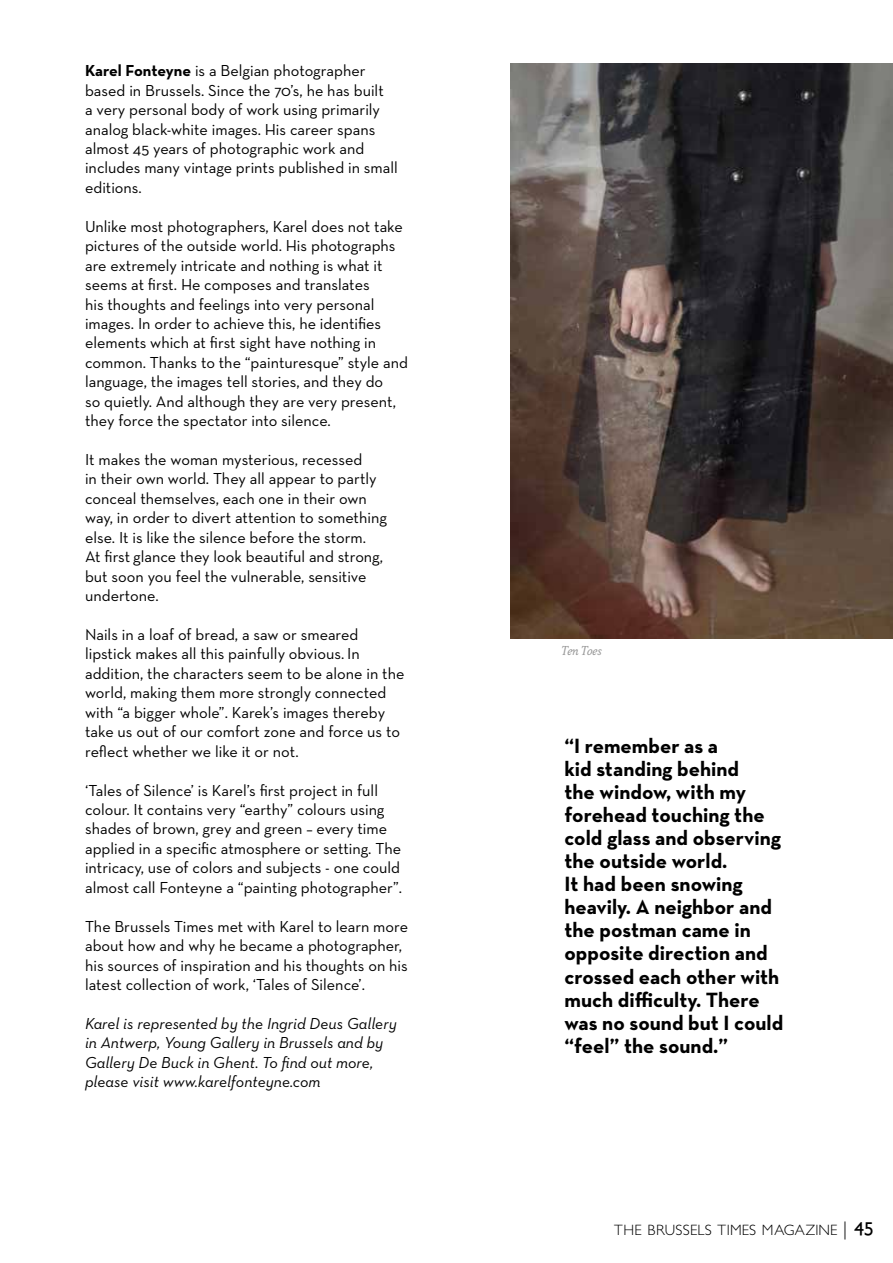
<style>
.page{position:relative;width:893px;height:1263px;background:#fff}
.page>*{position:absolute;margin:0;border:0;box-sizing:border-box;transform-origin:0 0}
.t1{font:700 21px/23.1px "Neutra Text";color:#000}
.t2{font:16.2px/19.5px "Neutra Text";color:#000}
.t3{font:italic 16.2px/19.5px "Neutra Text";color:#000}
.t4{font:300 15px "Petita";letter-spacing:.015em;color:#000}
.t5{font:italic 15px "Atma Serif TF";letter-spacing:-.01em;color:#989898}
.s1{font-weight:700}
.s2{font-size:18px}
.s3{font-weight:700;font-size:18px}
</style>
<div class="page">
<img style="left:510px;top:64px;width:383px;height:574px">
<p class="t2" style="left:85px;top:61px;width:314px"><span class="s1">Karel Fonteyne</span> is a Belgian photographer based in Brussels. Since the 70’s, he has built<br>a very personal body of work using primarily analog black-white images. His career spans almost 45 years of photographic work and includes many vintage prints published in small editions.</p>
<p class="t2" style="left:85px;top:216px;width:324px">Unlike most photographers, Karel does not take pictures of the outside world. His photographs are extremely intricate and nothing is what it seems at first. He composes and translates<br>his thoughts and feelings into very personal images. In order to achieve this, he identifies elements which at first sight have nothing in common. Thanks to the “painturesque” style and language, the images tell stories, and they do<br>so quietly. And although they are very present, they force the spectator into silence.</p>
<p class="t2" style="left:85px;top:449px;width:303px">It makes the woman mysterious, recessed<br>in their own world. They all appear to partly conceal themselves, each one in their own way, in order to divert attention to something else. It is like the silence before the storm.<br>At first glance they look beautiful and strong, but soon you feel the vulnerable, sensitive undertone.</p>
<p class="t2" style="left:85px;top:624px;width:321px">Nails in a loaf of bread, a saw or smeared lipstick makes all this painfully obvious. In addition, the characters seem to be alone in the world, making them more strongly connected with “a bigger whole”. Karek’s images thereby take us out of our comfort zone and force us to reflect whether we like it or not.</p>
<p class="t2" style="left:85px;top:780px;width:319px">‘Tales of Silence’ is Karel’s first project in full colour. It contains very “earthy” colours using shades of brown, grey and green – every time applied in a specific atmosphere or setting. The intricacy, use of colors and subjects - one could almost call Fonteyne a “painting photographer”.</p>
<p class="t2" style="left:85px;top:916px;width:325px">The Brussels Times met with Karel to learn more about how and why he became a photographer, his sources of inspiration and his thoughts on his latest collection of work, ‘Tales of Silence’.</p>
<p class="t3" style="left:85px;top:1013px;width:313px">Karel is represented by the Ingrid Deus Gallery in Antwerp, Young Gallery in Brussels and by Gallery De Buck in Ghent. To find out more, please visit www.karelfonteyne.com</p>
<p class="t5" style="left:561px;top:641px;width:42px">Ten Toes</p>
<p class="t1" style="left:564px;top:733px;width:220px">“I remember as a<br>kid standing behind<br>the window, with my forehead touching the cold glass and observing the outside world.<br>It had been snowing heavily. A neighbor and the postman came in opposite direction and crossed each other with much difficulty. There was no sound but I could “feel” the sound.”</p>
<p class="t4" style="left:614px;top:1221px;width:261px">THE BRUSSELS TIMES MAGAZINE <span class="s2">|</span> <span class="s3">45</span></p>
</div>
